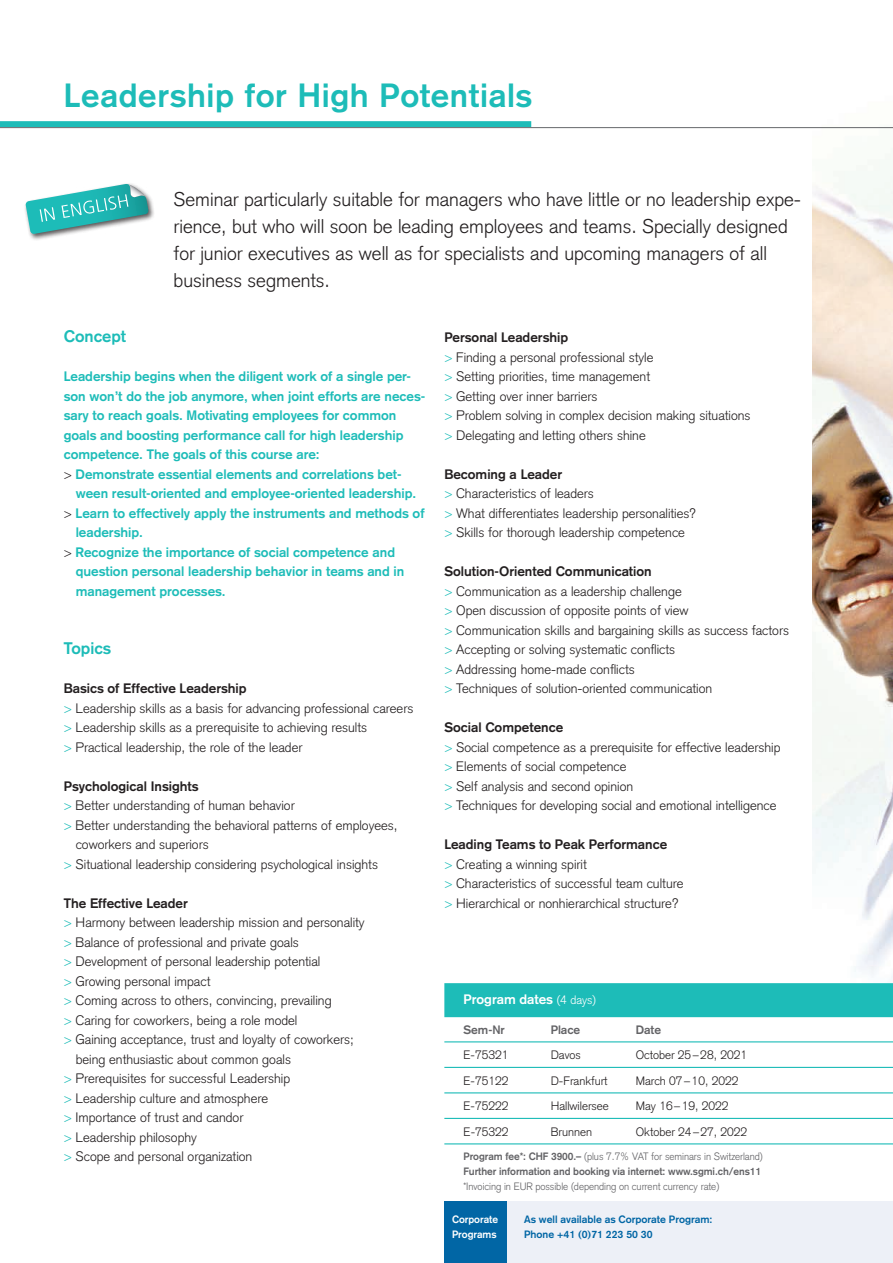
<style>
.page{position:relative;width:893px;height:1263px;background:#fff}
.page>*{position:absolute;margin:0;border:0;box-sizing:border-box;transform-origin:0 0}
.t1{font:700 33px "Akzidenz Grotesk";letter-spacing:.02em;color:#1dbcb8}
.t2{font:300 19.5px/27px "Akzidenz Grotesk";color:#231f20}
.t3{font:700 16.5px "Akzidenz Grotesk";color:#1dbcb8}
.t4{font:300 13.5px/19.5px "Akzidenz Grotesk";color:#231f20}
.t5{font:700 13.5px/19.5px "Akzidenz Grotesk";color:#1dbcb8}
.t6{font:700 13.5px "Akzidenz Grotesk";color:#231f20}
.t7{font:700 13.5px "Akzidenz Grotesk";color:#fff}
.t8{font:300 12px "Akzidenz Grotesk";color:#231f20}
.t9{font:700 12px "Akzidenz Grotesk";color:#636366}
.t10{font:700 10.5px/15px "Akzidenz Grotesk";letter-spacing:-.005em;color:#636366}
.t11{font:300 10.5px "Akzidenz Grotesk";letter-spacing:-.005em;color:#636366}
.t12{font:700 10.5px/15px "Akzidenz Grotesk";color:#0166a5}
.t13{font:700 10.5px/15px "Akzidenz Grotesk";color:#fff}
.s1{font-weight:300;color:#231f20}
.s2{font-weight:700}
.s3{color:#1dbcb8}
.s4{font-weight:300;font-size:12px}
.s5{font-weight:300}
</style>
<div class="page">
<img style="left:812px;top:128px;width:81px;height:851px">
<div style="left:444px;top:1199px;width:449px;height:64px;background:#eaeef6"></div>
<div style="left:444px;top:1199px;width:63px;height:64px;background:#0166a5"></div>
<div style="left:0;top:121px;width:531px;height:7px;background:#1dbcb8"></div>
<hr style="left:0;top:127px;width:893px;height:1px;background:#76787b">
<div style="left:23px;top:182px;width:132px;height:59px;background:#231f20;opacity:.75"></div>
<svg style="left:25px;top:184px;width:124px;height:50px"></svg>
<div style="left:444px;top:983px;width:449px;height:217px;background:#fff"></div>
<div style="left:444px;top:983px;width:449px;height:34px;background:#1dbcb8"></div>
<hr style="left:444px;top:1041px;width:449px;height:1px;background:#1dbcb8">
<hr style="left:444px;top:1067px;width:449px;height:1px;background:#1dbcb8">
<hr style="left:444px;top:1092px;width:449px;height:1px;background:#1dbcb8">
<hr style="left:444px;top:1118px;width:449px;height:1px;background:#1dbcb8">
<hr style="left:444px;top:1143px;width:449px;height:1px;background:#1dbcb8">
<h1 class="t1" style="left:64px;top:75px;width:470px">Leadership for High Potentials</h1>
<p class="t2" style="left:174px;top:185px;width:629px">Seminar particularly suitable for managers who have little or no leadership expe&shy;rience, but who will soon be leading employees and teams. Specially designed for junior executives as well as for specialists and upcoming managers of all business segments.</p>
<p class="t3" style="left:64px;top:327px;width:64px">Concept</p>
<p class="t5" style="left:64px;top:366px;width:363px">Leadership begins when the diligent work of a single per&shy;son won’t do the job anymore, when joint efforts are neces&shy;sary to reach goals. Motivating employees for common goals and boosting performance call for high leadership competence. The goals of this course are:<br><span class="s1">&gt;</span> Demonstrate essential elements and correlations bet-</p>
<p class="t5" style="left:76px;top:483px;width:342px">ween result-oriented and employee-oriented leadership.</p>
<p class="t5" style="left:64px;top:503px;width:362px"><span class="s1">&gt;</span> Learn to effectively apply the instruments and methods of</p>
<p class="t5" style="left:76px;top:522px;width:69px">leadership.</p>
<p class="t5" style="left:64px;top:542px;width:333px"><span class="s1">&gt;</span> Recognize the importance of social competence and</p>
<p class="t5" style="left:76px;top:561px;width:330px">question personal leadership behavior in teams and in</p>
<p class="t5" style="left:76px;top:581px;width:152px">management processes.</p>
<p class="t3" style="left:64px;top:638px;width:49px">Topics</p>
<p class="t4" style="left:64px;top:679px;width:351px"><span class="s2">Basics of Effective Leadership<br></span><span class="s3">&gt;</span> Leadership skills as a basis for advancing professional careers <span class="s3">&gt;</span> Leadership skills as a prerequisite to achieving results<br><span class="s3">&gt;</span> Practical leadership, the role of the leader</p>
<p class="t6" style="left:64px;top:778px;width:136px">Psychological Insights</p>
<p class="t4" style="left:64px;top:796px;width:232px"><span class="s3">&gt;</span> Better understanding of human behavior</p>
<p class="t4" style="left:64px;top:815px;width:335px"><span class="s3">&gt;</span> Better understanding the behavioral patterns of employees,</p>
<p class="t4" style="left:76px;top:835px;width:134px">coworkers and superiors</p>
<p class="t4" style="left:64px;top:854px;width:316px"><span class="s3">&gt;</span> Situational leadership considering psychological insights</p>
<p class="t6" style="left:64px;top:895px;width:126px">The Effective Leader</p>
<p class="t4" style="left:64px;top:913px;width:302px"><span class="s3">&gt;</span> Harmony between leadership mission and personality</p>
<p class="t4" style="left:64px;top:932px;width:237px"><span class="s3">&gt;</span> Balance of professional and private goals</p>
<p class="t4" style="left:64px;top:952px;width:258px"><span class="s3">&gt;</span> Development of personal leadership potential</p>
<p class="t4" style="left:64px;top:971px;width:148px"><span class="s3">&gt;</span> Growing personal impact</p>
<p class="t4" style="left:64px;top:991px;width:269px"><span class="s3">&gt;</span> Coming across to others, convincing, prevailing</p>
<p class="t4" style="left:64px;top:1010px;width:235px"><span class="s3">&gt;</span> Caring for coworkers, being a role model</p>
<p class="t4" style="left:64px;top:1030px;width:292px"><span class="s3">&gt;</span> Gaining acceptance, trust and loyalty of coworkers;</p>
<p class="t4" style="left:76px;top:1049px;width:217px">being enthusiastic about common goals</p>
<p class="t4" style="left:64px;top:1069px;width:228px"><span class="s3">&gt;</span> Prerequisites for successful Leadership</p>
<p class="t4" style="left:64px;top:1088px;width:206px"><span class="s3">&gt;</span> Leadership culture and atmosphere</p>
<p class="t4" style="left:64px;top:1108px;width:181px"><span class="s3">&gt;</span> Importance of trust and candor</p>
<p class="t4" style="left:64px;top:1127px;width:135px"><span class="s3">&gt;</span> Leadership philosophy</p>
<p class="t4" style="left:64px;top:1147px;width:190px"><span class="s3">&gt;</span> Scope and personal organization</p>
<p class="t4" style="left:444px;top:328px;width:308px"><span class="s2">Personal Leadership<br></span><span class="s3">&gt;</span> Finding a personal professional style<br><span class="s3">&gt;</span> Setting priorities, time management<br><span class="s3">&gt;</span> Getting over inner barriers<br><span class="s3">&gt;</span> Problem solving in complex decision making situations <span class="s3">&gt;</span> Delegating and letting others shine</p>
<p class="t4" style="left:444px;top:464px;width:253px"><span class="s2">Becoming a Leader<br></span><span class="s3">&gt;</span> Characteristics of leaders<br><span class="s3">&gt;</span> What differentiates leadership personalities? <span class="s3">&gt;</span> Skills for thorough leadership competence</p>
<p class="t4" style="left:444px;top:562px;width:346px"><span class="s2">Solution-Oriented Communication<br></span><span class="s3">&gt;</span> Communication as a leadership challenge<br><span class="s3">&gt;</span> Open discussion of opposite points of view<br><span class="s3">&gt;</span> Communication skills and bargaining skills as success factors <span class="s3">&gt;</span> Accepting or solving systematic conflicts<br><span class="s3">&gt;</span> Addressing home-made conflicts<br><span class="s3">&gt;</span> Techniques of solution-oriented communication</p>
<p class="t4" style="left:444px;top:718px;width:338px"><span class="s2">Social Competence<br></span><span class="s3">&gt;</span> Social competence as a prerequisite for effective leadership <span class="s3">&gt;</span> Elements of social competence<br><span class="s3">&gt;</span> Self analysis and second opinion<br><span class="s3">&gt;</span> Techniques for developing social and emotional intelligence</p>
<p class="t4" style="left:444px;top:835px;width:241px"><span class="s2">Leading Teams to Peak Performance<br></span><span class="s3">&gt;</span> Creating a winning spirit<br><span class="s3">&gt;</span> Characteristics of successful team culture <span class="s3">&gt;</span> Hierarchical or nonhierarchical structure?</p>
<p class="t7" style="left:463px;top:992px;width:134px">Program dates <span class="s4">(4 days)</span></p>
<p class="t9" style="left:463px;top:1022px;width:43px">Sem-Nr</p>
<p class="t9" style="left:551px;top:1022px;width:31px">Place</p>
<p class="t9" style="left:636px;top:1022px;width:27px">Date</p>
<p class="t8" style="left:463px;top:1048px;width:46px">E-75321</p>
<p class="t8" style="left:551px;top:1048px;width:32px">Davos</p>
<p class="t8" style="left:636px;top:1048px;width:113px">October 25–28, 2021</p>
<p class="t8" style="left:463px;top:1073px;width:46px">E-75122</p>
<p class="t8" style="left:551px;top:1073px;width:58px">D-Frankfurt</p>
<p class="t8" style="left:636px;top:1073px;width:104px">March 07–10, 2022</p>
<p class="t8" style="left:464px;top:1099px;width:46px">E-75222</p>
<p class="t8" style="left:551px;top:1099px;width:60px">Hallwilersee</p>
<p class="t8" style="left:636px;top:1099px;width:94px">May 16–19, 2022</p>
<p class="t8" style="left:464px;top:1124px;width:46px">E-75322</p>
<p class="t8" style="left:551px;top:1124px;width:43px">Brunnen</p>
<p class="t8" style="left:636px;top:1124px;width:113px">Oktober 24–27, 2022</p>
<p class="t10" style="left:463px;top:1149px;width:301px">Program fee*: CHF 3900.– <span class="s5">(plus 7.7% VAT for seminars in Switzerland)<br></span>Further information and booking via internet: www.sgmi.ch/ens11</p>
<p class="t11" style="left:463px;top:1181px;width:257px">*Invoicing in EUR possible (depending on current currency rate)</p>
<p class="t13" style="left:452px;top:1212px;width:48px">Corporate<br>Programs</p>
<p class="t12" style="left:524px;top:1212px;width:190px">As well available as Corporate Program:<br>Phone +41 (0)71 223 50 30</p>
</div>
